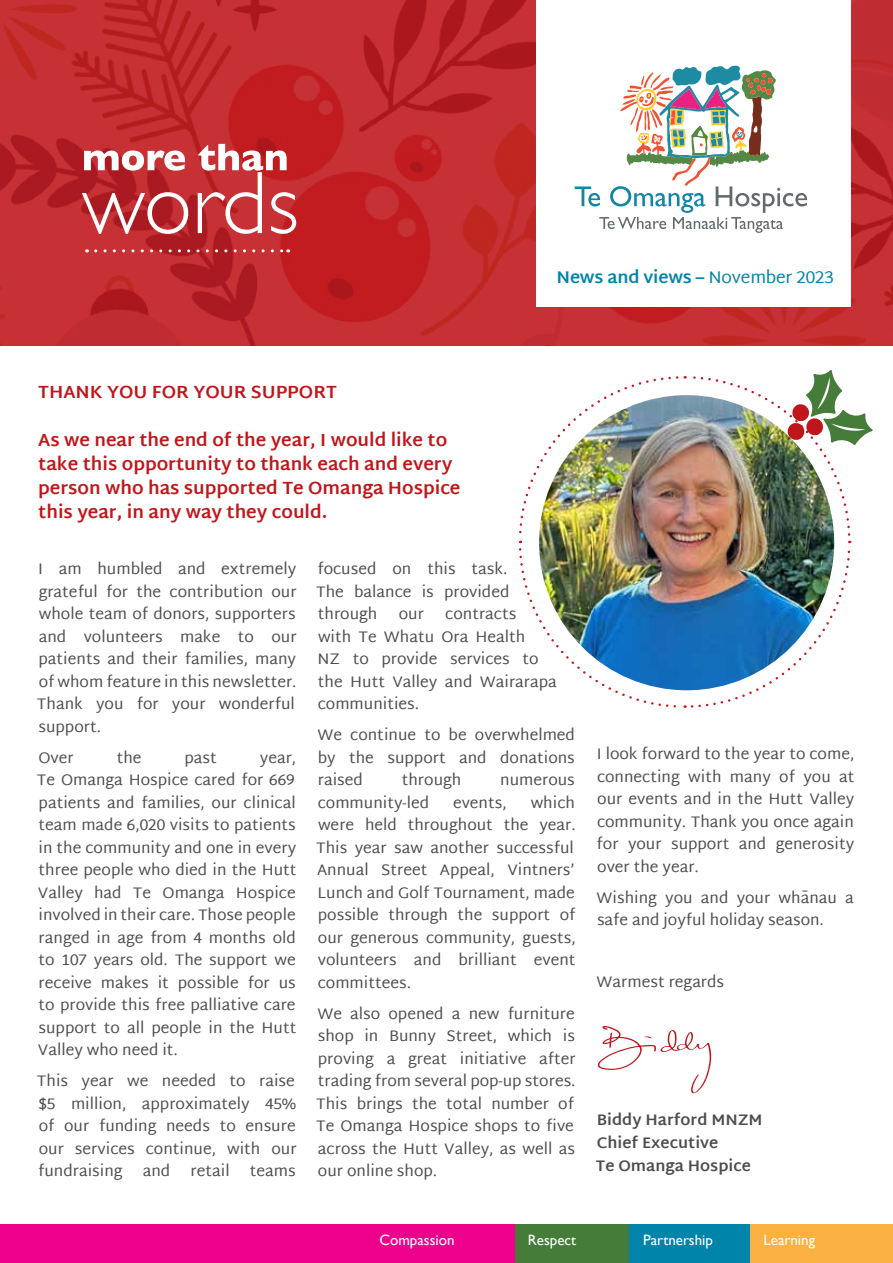
<style>
.page{position:relative;width:893px;height:1263px;background:#fff}
.page>*{position:absolute;margin:0;border:0;box-sizing:border-box;transform-origin:0 0}
.t1{font:700 18px/24px "Martel Sans";color:#c0151b}
.t2{font:700 17.25px "Martel Sans";letter-spacing:-.01em;color:#0084a9}
.t3{font:15.6px/22.5px "Martel Sans";color:#4d4d4f;text-align:justify}
.t4{font:700 15.6px/22.6px "Martel Sans";color:#4d4d4f}
.t5{font:15px "Gill Sans";color:#fff}
.s1{font-weight:400}
</style>
<div class="page">
<img style="left:0;top:0;width:893px;height:345px">
<div style="left:536px;top:0;width:314px;height:306px;background:#fff"></div>
<svg style="left:575px;top:66px;width:232px;height:167px"></svg>
<div style="left:509px;top:1224px;width:121px;height:39px;background:#457c3a"></div>
<div style="left:629px;top:1224px;width:121px;height:39px;background:#0084a9"></div>
<div style="left:750px;top:1224px;width:143px;height:39px;background:#fbb042"></div>
<div style="left:0;top:1224px;width:514px;height:39px;background:#ec008c"></div>
<svg style="left:96px;top:249px;width:193px;height:3px"></svg>
<svg style="left:82px;top:144px;width:214px;height:90px"></svg>
<svg style="left:597px;top:1026px;width:115px;height:68px"></svg>
<img style="left:518px;top:370px;width:355px;height:338px">
<p class="t1" style="left:38px;top:380px;width:300px">THANK YOU FOR YOUR SUPPORT</p>
<p class="t1" style="left:38px;top:428px;width:424px">As we near the end of the year, I would like to take this opportunity to thank each and every person who has supported Te Omanga Hospice this year, in any way they could.</p>
<p class="t2" style="left:556px;top:267px;width:279px">News and views – <span class="s1">November 2023</span></p>
<p class="t3" style="left:37px;top:558px;width:261px">I am humbled and extremely grateful for the contribution our whole team of donors, supporters and volunteers make to our patients and their families, many of whom feature in this newsletter.<br>Thank you for your wonderful support.</p>
<p class="t3" style="left:38px;top:746px;width:37px">Over</p>
<p class="t3" style="left:117px;top:746px;width:26px">the</p>
<p class="t3" style="left:185px;top:746px;width:34px">past</p>
<p class="t3" style="left:37px;top:746px;width:261px;text-indent:223px">year, Te Omanga Hospice cared for 669 patients and families, our clinical team made 6,020 visits to patients in the community and one in every three people who died in the Hutt Valley had Te Omanga Hospice involved in their care. Those people ranged in age from 4 months old to 107 years old. The support we receive makes it possible for us to provide this free palliative care support to all people in the Hutt Valley who need it.</p>
<p class="t3" style="left:37px;top:1070px;width:261px">This year we needed to raise $5 million, approximately 45% of our funding needs to ensure our services continue, with our fundraising</p>
<p class="t3" style="left:143px;top:1160px;width:29px">and</p>
<p class="t3" style="left:191px;top:1160px;width:41px">retail</p>
<p class="t3" style="left:250px;top:1160px;width:47px">teams</p>
<p class="t3" style="left:316px;top:558px;width:195px">focused on this task.<br>The balance is provided through</p>
<p class="t3" style="left:318px;top:603px;width:241px;text-align:left;text-indent:128px">contracts<br>with Te Whatu Ora Health<br>NZ to provide services to the Hutt Valley and Wairarapa communities.</p>
<p class="t3" style="left:317px;top:724px;width:259px">We continue to be overwhelmed by the support and donations raised</p>
<p class="t3" style="left:399px;top:603px;width:27px">our</p>
<p class="t3" style="left:402px;top:769px;width:61px">through</p>
<p class="t3" style="left:500px;top:769px;width:76px">numerous</p>
<p class="t3" style="left:318px;top:791px;width:113px">community-led</p>
<p class="t3" style="left:453px;top:791px;width:55px">events,</p>
<p class="t3" style="left:316px;top:791px;width:261px;text-align:left;text-indent:215px">which were held throughout the year.<br>This year saw another successful<br>Annual Street Appeal, Vintners’<br>Lunch and Golf Tournament, made possible through the support of our generous community, guests, volunteers and brilliant event committees.</p>
<p class="t3" style="left:316px;top:1002px;width:261px">We also opened a new furniture shop in Bunny Street, which is proving a great initiative after trading from several pop-up stores.<br>This brings the total number of Te Omanga Hospice shops to five across the Hutt Valley, as well as our online shop.</p>
<p class="t3" style="left:597px;top:743px;width:259px">I look forward to the year to come, connecting with many of you at our events and in the Hutt Valley community. Thank you once again for your support and generosity over the year.</p>
<p class="t3" style="left:597px;top:886px;width:259px">Wishing you and your whānau a safe and joyful holiday season.</p>
<p class="t3" style="left:597px;top:970px;width:129px">Warmest regards</p>
<p class="t4" style="left:596px;top:1108px;width:168px">Biddy Harford MNZM<br>Chief Executive<br>Te Omanga Hospice</p>
<p class="t5" style="left:379px;top:1231px;width:76px">Compassion</p>
<p class="t5" style="left:528px;top:1231px;width:50px">Respect</p>
<p class="t5" style="left:643px;top:1231px;width:71px">Partnership</p>
<p class="t5" style="left:763px;top:1231px;width:53px">Learning</p>
</div>
